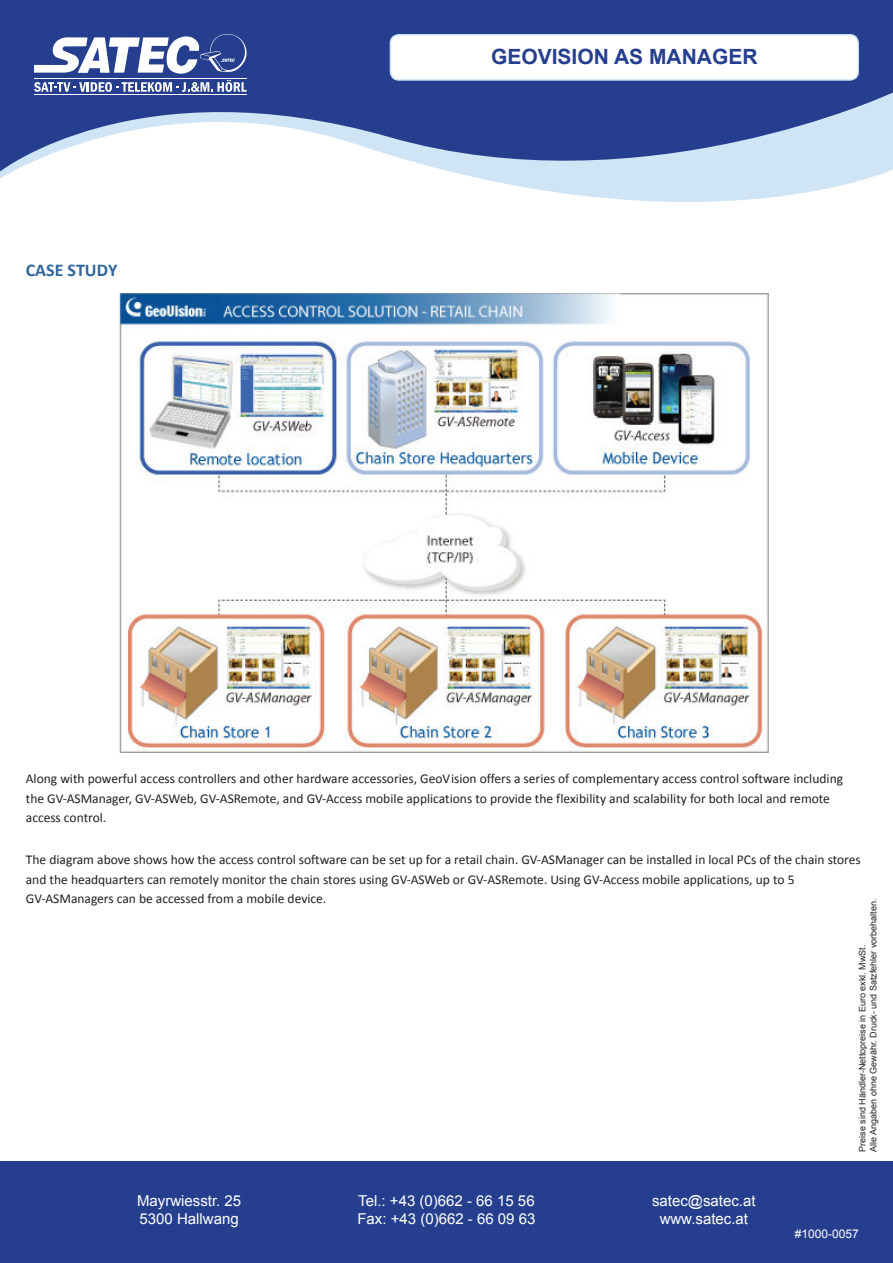
<style>
.page{position:relative;width:893px;height:1263px;background:#fff}
.page>*{position:absolute;margin:0;border:0;box-sizing:border-box;transform-origin:0 0}
.t1{font:700 21px "Arial";color:#253f8e}
.t2{font:700 18px "Calibri";color:#30669b}
.t3{font:15px/18px "Arial";color:#fff}
.t4{font:13.5px/19.5px "Calibri";color:#231f20}
.t5{font:12px "Arial";color:#fff}
.t6{font:9px/10.8px "Arial";color:#231f20}
</style>
<div class="page">
<svg style="left:0;top:0;width:893px;height:202px;fill:#253f8e"></svg>
<div style="left:0;top:1161px;width:893px;height:102px;background:#253f8e"></div>
<svg style="left:34px;top:34px;width:213px;height:40px"></svg>
<hr style="left:34px;top:78px;width:213px;height:1px;background:#fff">
<hr style="left:34px;top:95px;width:213px;height:1px;background:#fff">
<svg style="left:34px;top:80px;width:213px;height:12px"></svg>
<div style="left:390px;top:35px;width:468px;height:45px;background:#fff;border-radius:9px"></div>
<div style="left:390px;top:34px;width:469px;height:47px;border:2px solid #cfe5f6;border-radius:9px"></div>
<img style="left:119px;top:294px;width:650px;height:459px">
<h2 class="t2" style="left:26px;top:259px;width:93px">CASE STUDY</h2>
<h1 class="t1" style="left:491px;top:42px;width:268px">GEOVISION AS MANAGER</h1>
<p class="t4" style="left:26px;top:769px;width:819px">Along with powerful access controllers and other hardware accessories, GeoVision offers a series of complementary access control software including the GV‐ASManager, GV‐ASWeb, GV‐ASRemote, and GV‐Access mobile applications to provide the flexibility and scalability for both local and remote access control.</p>
<p class="t4" style="left:26px;top:850px;width:836px">The diagram above shows how the access control software can be set up for a retail chain. GV‐ASManager can be installed in local PCs of the chain stores and the headquarters can remotely monitor the chain stores using GV‐ASWeb or GV‐ASRemote. Using GV‐Access mobile applications, up to 5<br>GV‐ASManagers can be accessed from a mobile device.</p>
<p class="t6" style="left:857px;top:1152px;width:255px;rotate:-90deg">Preise sind Händler-Nettopreise in Euro exkl. MwSt.<br>Alle Angaben ohne Gewähr. Druck- und Satzfehler vorbehalten.</p>
<p class="t3" style="left:137px;top:1192px;width:106px">Mayrwiesstr. 25<br>5300 Hallwang</p>
<p class="t3" style="left:357px;top:1192px;width:180px">Tel.: +43 (0)662 - 66 15 56<br>Fax: +43 (0)662 - 66 09 63</p>
<p class="t3" style="left:652px;top:1192px;width:105px;text-align:center">satec@satec.at www.satec.at</p>
<p class="t5" style="left:795px;top:1225px;width:66px">#1000-0057</p>
</div>
